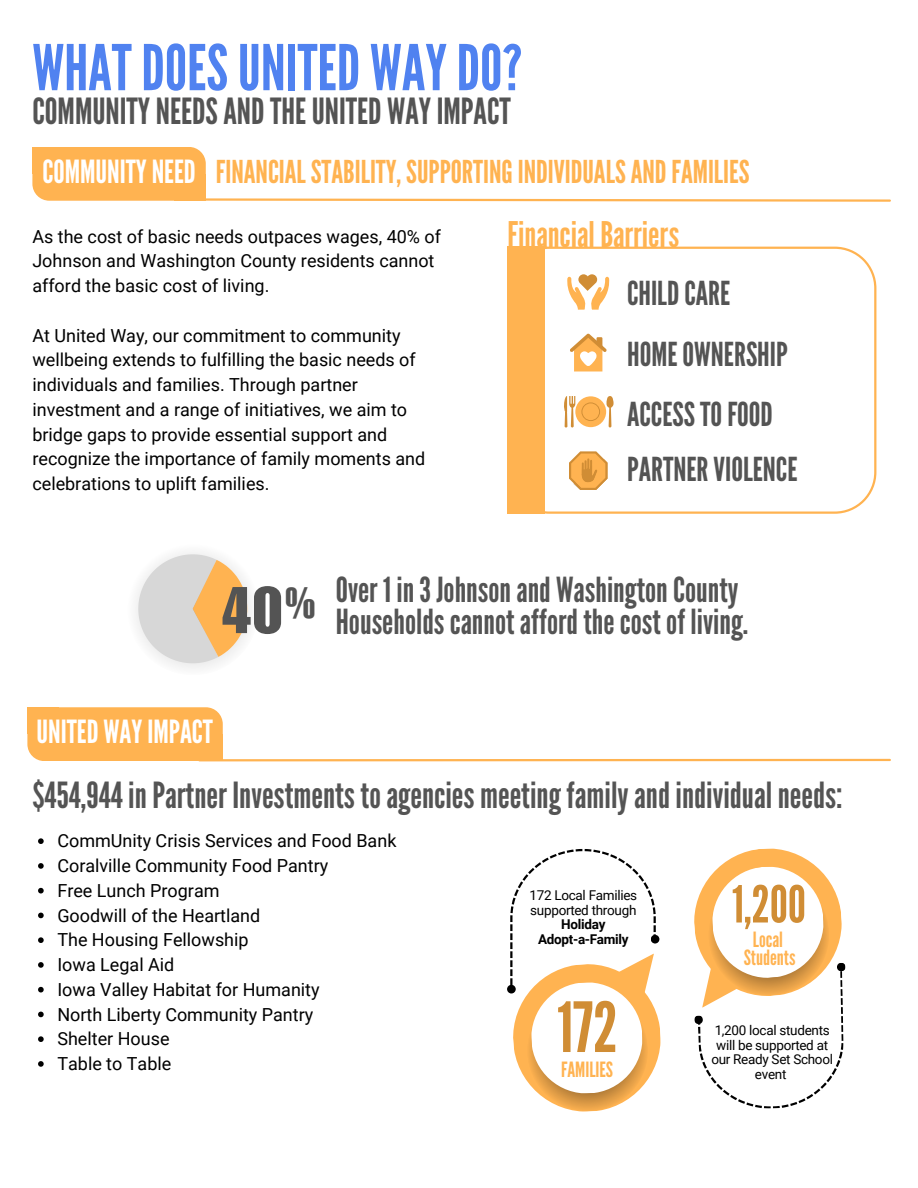
<style>
.page{position:relative;width:918px;height:1188px;background:#fff}
.page>*{position:absolute;margin:0;border:0;box-sizing:border-box;transform-origin:0 0}
.t1{font:69px "League Gothic";color:#d08d35}
.t2{font:64.5px "Impact LT Std";color:#545454}
.t3{font:63px "League Gothic";color:#5082f0}
.t4{font:51px "League Gothic";color:#d08d35}
.t5{font:42px "Impact LT Std";color:#545454}
.t6{font:36px "League Gothic";color:#545454}
.t7{font:35.25px "League Gothic";color:#ffb351}
.t8{font:34.5px/31.5px "League Gothic";color:#545454}
.t9{font:33px "League Gothic";color:#545454}
.t10{font:31.95px "League Gothic";color:#fff}
.t11{font:31.5px "League Gothic";color:#ffb351}
.t12{font:21px "League Gothic";color:#ffb351}
.t13{font:18px/24.8px "Roboto";color:#000}
.t14{font:13.5px/14.7px "Roboto";letter-spacing:-.02em;color:#000}
.t15{font:700 13.5px "Roboto";letter-spacing:-.02em;color:#000}
</style>
<div class="page">
<svg style="left:545px;top:247px;width:331px;height:266px"></svg>
<div style="left:507px;top:247px;width:38px;height:267px;background:#ffb351"></div>
<svg style="left:569px;top:451px;width:38px;height:38px"></svg>
<svg style="left:567px;top:274px;width:43px;height:35px"></svg>
<svg style="left:570px;top:334px;width:37px;height:37px"></svg>
<div style="left:575px;top:396px;width:31px;height:31px;background:#ffb351;border-radius:50%"></div>
<svg style="left:581px;top:402px;width:19px;height:19px"></svg>
<svg style="left:607px;top:396px;width:7px;height:31px"></svg>
<svg style="left:563px;top:395px;width:12px;height:32px"></svg>
<svg style="left:507px;top:849px;width:154px;height:263px"></svg>
<svg style="left:694px;top:848px;width:152px;height:261px"></svg>
<svg style="left:206px;top:198px;width:685px;height:4px"></svg>
<svg style="left:135px;top:552px;width:117px;height:117px"></svg>
<div style="left:174px;top:174px;width:32px;height:27px;background:#ffb351"></div>
<div style="left:32px;top:147px;width:32px;height:27px;background:#ffb351"></div>
<div style="left:32px;top:147px;width:174px;height:54px;background:#ffb351;border-radius:17px"></div>
<hr style="left:199px;top:759px;width:691px;height:2px;background:#ffb351">
<div style="left:191px;top:734px;width:32px;height:27px;background:#ffb351"></div>
<div style="left:27px;top:707px;width:32px;height:27px;background:#ffb351"></div>
<div style="left:27px;top:707px;width:196px;height:54px;background:#ffb351;border-radius:17px"></div>
<svg style="left:38px;top:838px;width:6px;height:6px"></svg>
<svg style="left:38px;top:863px;width:6px;height:6px"></svg>
<svg style="left:38px;top:888px;width:6px;height:5px"></svg>
<svg style="left:38px;top:913px;width:6px;height:5px"></svg>
<svg style="left:38px;top:937px;width:6px;height:6px"></svg>
<svg style="left:38px;top:962px;width:6px;height:6px"></svg>
<svg style="left:38px;top:987px;width:6px;height:5px"></svg>
<svg style="left:38px;top:1012px;width:6px;height:5px"></svg>
<svg style="left:38px;top:1036px;width:6px;height:6px"></svg>
<svg style="left:38px;top:1061px;width:6px;height:6px"></svg>
<h4 class="t3" style="left:32px;top:31px;width:491px">WHAT DOESUNITED WAYDO?</h4>
<p class="t6" style="left:32px;top:91px;width:480px">COMMUNITYNEEDSANDTHEUNITED WAYIMPACT</p>
<h5 class="t10" style="left:42px;top:153px;width:155px">COMMUNITYNEED</h5>
<p class="t11" style="left:216px;top:154px;width:535px">FINANCIALSTABILITY,SUPPORTINGINDIVIDUALSANDFAMILIES</p>
<p class="t13" style="left:32px;top:224px;width:410px">As the cost of basic needs outpaces wages, 40% of<br>Johnson and Washington County residents cannot afford the basic cost of living.</p>
<h6 class="t13" style="left:32px;top:323px;width:394px">At United Way, our commitment to community wellbeing extends to fulfilling the basic needs of individuals and families. Through partner investment and a range of initiatives, we aim to bridge gaps to provide essential support and recognize the importance of family moments and celebrations to uplift families.</h6>
<h1 class="t7" style="left:507px;top:214px;width:173px">FinancialBarriers</h1>
<h4 class="t9" style="left:627px;top:274px;width:105px">CHILDCARE</h4>
<h6 class="t9" style="left:627px;top:335px;width:162px">HOMEOWNERSHIP</h6>
<h6 class="t9" style="left:627px;top:395px;width:147px">ACCESSTOFOOD</h6>
<p class="t9" style="left:627px;top:450px;width:172px">PARTNERVIOLENCE</p>
<h5 class="t2" style="left:221px;top:587px;width:63px">40</h5>
<p class="t5" style="left:285px;top:588px;width:32px">%</p>
<p class="t8" style="left:336px;top:575px;width:414px">Over 1 in3Johnsonand WashingtonCounty<br>Householdscannotaffordthecostof living.</p>
<p class="t10" style="left:37px;top:713px;width:178px">UNITED WAYIMPACT</p>
<p class="t6" style="left:32px;top:774px;width:812px">$454,944inPartner Investmentstoagencies meetingfamilyandindividualneeds:</p>
<p class="t13" style="left:57px;top:829px;width:341px">CommUnity Crisis Services and Food Bank</p>
<p class="t13" style="left:57px;top:854px;width:272px">Coralville Community Food Pantry</p>
<p class="t13" style="left:57px;top:878px;width:164px">Free Lunch Program</p>
<p class="t13" style="left:57px;top:903px;width:204px">Goodwill of the Heartland</p>
<p class="t13" style="left:57px;top:928px;width:193px">The Housing Fellowship</p>
<p class="t13" style="left:57px;top:953px;width:118px">Iowa Legal Aid</p>
<p class="t13" style="left:57px;top:977px;width:264px">Iowa Valley Habitat for Humanity</p>
<p class="t13" style="left:57px;top:1002px;width:257px">North Liberty Community Pantry</p>
<p class="t13" style="left:57px;top:1027px;width:114px">Shelter House</p>
<h2 class="t13" style="left:57px;top:1052px;width:115px">Table to Table</h2>
<p class="t4" style="left:732px;top:875px;width:75px">1,200</p>
<h4 class="t12" style="left:753px;top:928px;width:32px">Local</h4>
<p class="t12" style="left:744px;top:946px;width:53px">Students</p>
<p class="t14" style="left:530px;top:888px;width:109px">172 Local Families supported through</p>
<h5 class="t15" style="left:561px;top:917px;width:46px">Holiday</h5>
<p class="t15" style="left:538px;top:932px;width:92px">Adopt-a-Family</p>
<h4 class="t1" style="left:557px;top:987px;width:62px">172</h4>
<p class="t12" style="left:561px;top:1057px;width:54px">FAMILIES</p>
<h4 class="t14" style="left:711px;top:1023px;width:123px;text-align:center">1,200 local students will be supported at our Ready Set School event</h4>
</div>
